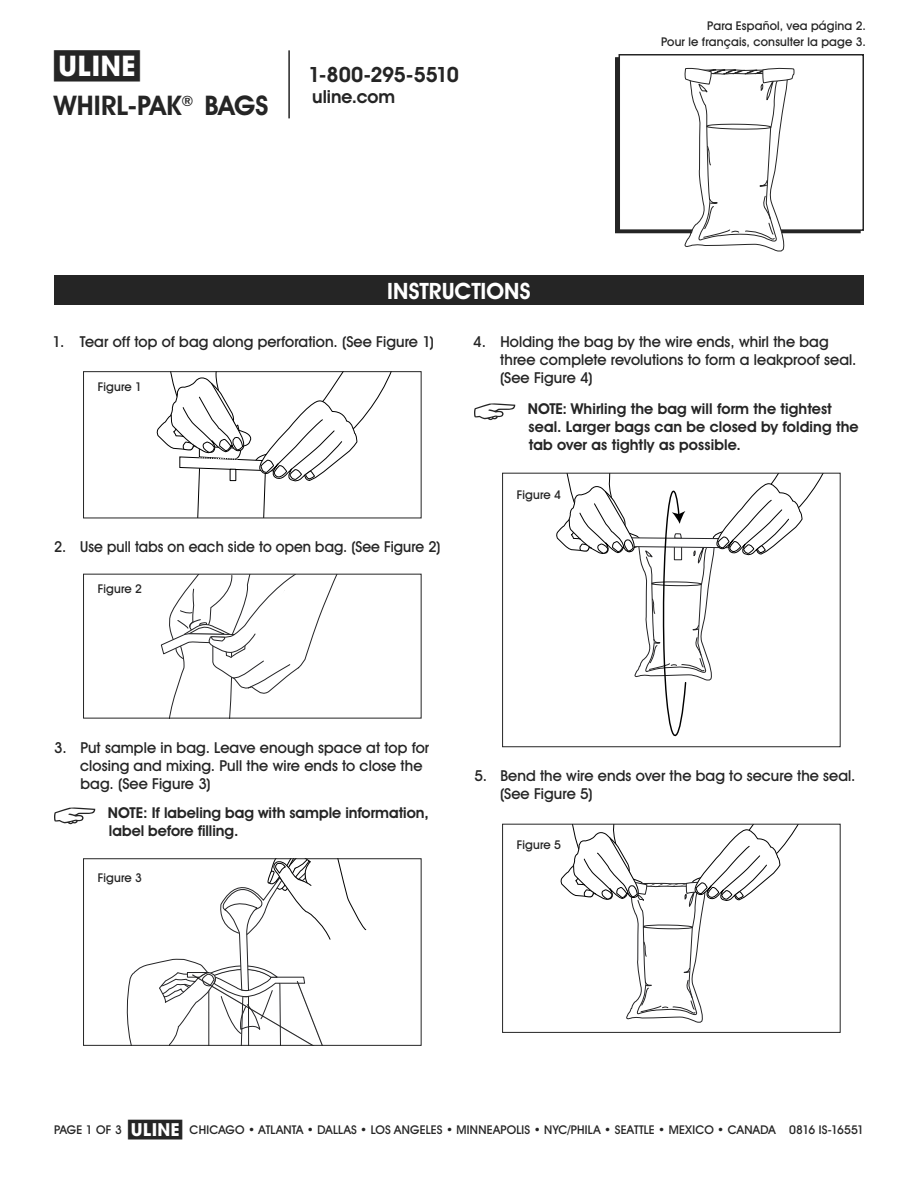
<style>
.page{position:relative;width:918px;height:1188px;background:#fff}
.page>*{position:absolute;margin:0;border:0;box-sizing:border-box;transform-origin:0 0}
.t1{font:700 28.5px "Uline Two Knine";color:#252525}
.t2{font:700 27px "Uline Two Knine";letter-spacing:.005em;color:#252525}
.t3{font:700 22.5px "Uline Two Knine";color:#fff}
.t4{font:700 21px "Uline Two Knine";letter-spacing:-.02em;color:#252525}
.t5{font:700 18px "Uline Two Knine";color:#252525}
.t6{font:15px/18px "Uline Two Knine";letter-spacing:.005em;color:#252525}
.t7{font:700 15px/18px "Uline Two Knine";letter-spacing:.005em;color:#252525}
.t8{font:15px "Uline Two Knine";letter-spacing:.005em;color:#252525;scale:.96 1}
.t9{font:12px/16.8px "Uline Two Knine";letter-spacing:.015em;color:#252525;text-align:right}
.t10{font:12px "Uline Two Knine";letter-spacing:-.03em;color:#252525}
.s1{font-size:18px}
</style>
<div class="page">
<hr style="left:288px;top:50px;width:2px;height:68px;background:#252525">
<div style="left:619px;top:54px;width:245px;height:177px;border:2px solid #252525"></div>
<svg style="left:684px;top:67px;width:111px;height:185px"></svg>
<div style="left:54px;top:275px;width:810px;height:30px;background:#252525"></div>
<svg style="left:54px;top:807px;width:41px;height:17px"></svg>
<svg style="left:474px;top:403px;width:41px;height:17px"></svg>
<svg style="left:126px;top:860px;width:241px;height:184px"></svg>
<div style="left:83px;top:858px;width:339px;height:188px;border:1px solid #252525"></div>
<div style="left:96px;top:866px;width:54px;height:22px;background:#fff"></div>
<svg style="left:556px;top:475px;width:267px;height:262px"></svg>
<div style="left:502px;top:473px;width:339px;height:274px;border:1px solid #252525"></div>
<svg style="left:560px;top:826px;width:238px;height:197px"></svg>
<div style="left:502px;top:824px;width:339px;height:209px;border:1px solid #252525"></div>
<div style="left:515px;top:832px;width:54px;height:24px;background:#fff"></div>
<svg style="left:156px;top:373px;width:235px;height:143px"></svg>
<div style="left:83px;top:371px;width:339px;height:147px;border:1px solid #252525"></div>
<svg style="left:161px;top:576px;width:176px;height:140px"></svg>
<h1 class="t1" style="left:54px;top:49px;width:87px">π</h1>
<h2 class="t2" style="left:54px;top:89px;width:216px">WHIRL-PAK<sup>®</sup> BAGS</h2>
<h3 class="t4" style="left:308px;top:62px;width:152px">1-800-295-5510</h3>
<p class="t5" style="left:312px;top:86px;width:84px">uline.com</p>
<p class="t9" style="left:661px;top:17px;width:206px">Para Español, vea página 2.<br>Pour le français, consulter la page 3.</p>
<h3 class="t3" style="left:387px;top:277px;width:145px">INSTRUCTIONS</h3>
<p class="t6" style="left:53px;top:332px;width:383px">1. Tear off top of bag along perforation. (See Figure 1)</p>
<p class="t6" style="left:500px;top:332px;width:358px;text-indent:-27px">4. Holding the bag by the wire ends, whirl the bag three complete revolutions to form a leakproof seal. (See Figure 4)</p>
<p class="t7" style="left:528px;top:400px;width:332px">NOTE: Whirling the bag will form the tightest seal. Larger bags can be closed by folding the tab over as tightly as possible.</p>
<p class="t9" style="left:98px;top:378px;width:46px">Figure 1</p>
<p class="t8" style="left:54px;top:538px;width:404px">2. Use pull tabs on each side to open bag. (See Figure 2)</p>
<p class="t9" style="left:98px;top:580px;width:46px">Figure 2</p>
<p class="t9" style="left:517px;top:486px;width:46px">Figure 4</p>
<p class="t6" style="left:80px;top:739px;width:351px;text-indent:-26px">3. Put sample in bag. Leave enough space at top for closing and mixing. Pull the wire ends to close the bag. (See Figure 3)</p>
<p class="t7" style="left:108px;top:804px;width:322px">NOTE: If labeling bag with sample information, label before filling.</p>
<p class="t9" style="left:98px;top:869px;width:46px">Figure 3</p>
<p class="t6" style="left:500px;top:766px;width:357px;text-indent:-26px">5. Bend the wire ends over the bag to secure the seal. (See Figure 5)</p>
<p class="t9" style="left:517px;top:836px;width:46px">Figure 5</p>
<p class="t9" style="left:128px;top:1121px;width:649px"><span class="s1">π</span> CHICAGO • ATLANTA • DALLAS • LOS ANGELES • MINNEAPOLIS • NYC/PHILA • SEATTLE • MEXICO • CANADA</p>
<p class="t9" style="left:54px;top:1121px;width:69px">PAGE 1 OF 3</p>
<p class="t10" style="left:789px;top:1122px;width:76px">0816 IS-16551</p>
</div>
